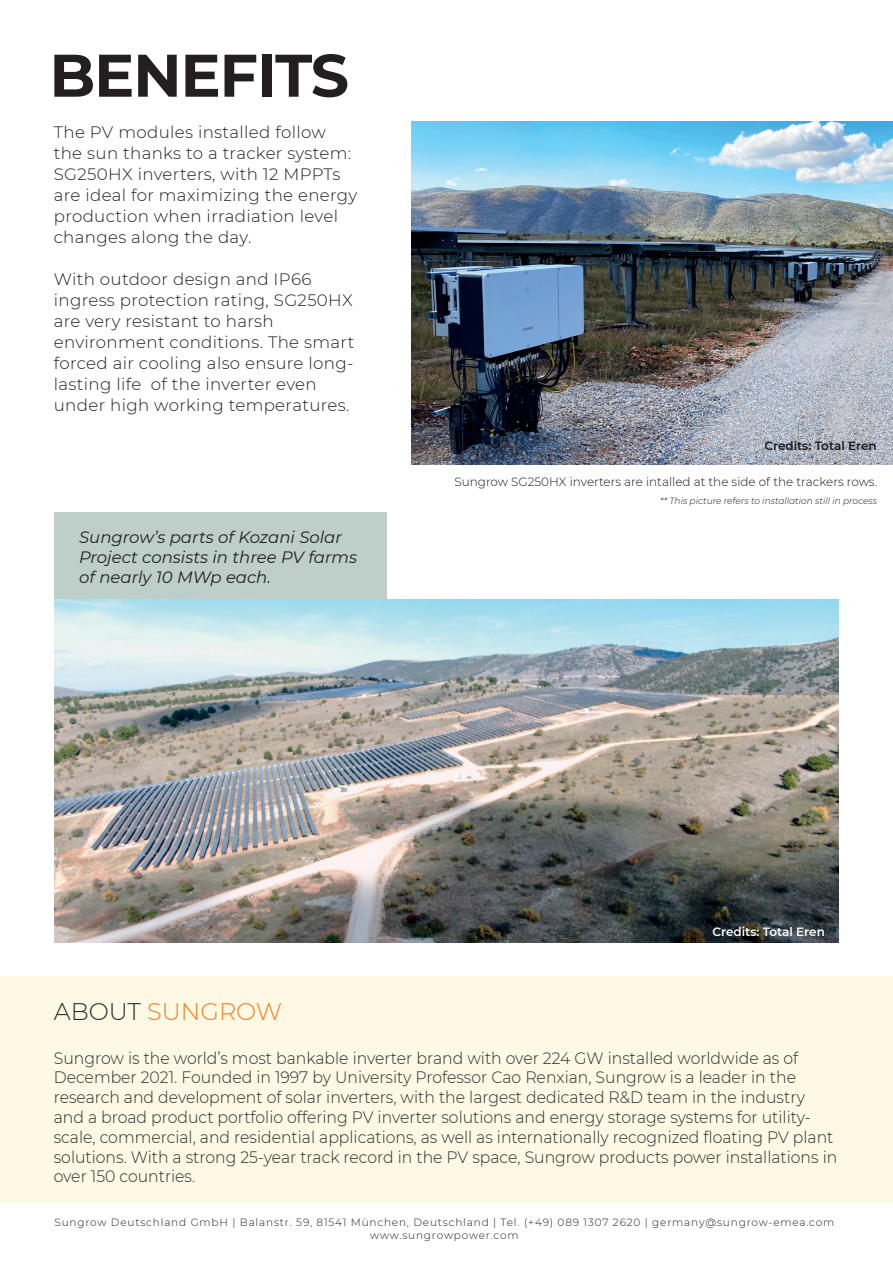
<style>
.page{position:relative;width:893px;height:1263px;background:#fff}
.page>*{position:absolute;margin:0;border:0;box-sizing:border-box;transform-origin:0 0}
.t1{font:700 60px "Montserrat";letter-spacing:-.02em;color:#231f20}
.t2{font:300 24px "Montserrat";color:#f47f23}
.t3{font:300 16.5px/19.8px "Montserrat";color:#292c2f;scale:.95 1}
.t4{font:300 16.5px/21px "Montserrat";letter-spacing:.02em;color:#231f20}
.t5{font:italic 16.5px/19.8px "Montserrat";color:#231f20}
.t6{font:300 12px "Montserrat";color:#15181c}
.t7{font:600 12px "Montserrat";color:#15181c}
.t8{font:600 12px "Montserrat";color:#fff}
.t9{font:300 10.5px/13.5px "Montserrat";letter-spacing:.08em;color:#231f20;text-align:center}
.t10{font:italic 300 9px "Montserrat";color:#15181c}
.s1{color:#292d2f}
</style>
<div class="page">
<div style="left:54px;top:512px;width:333px;height:162px;background:#becfca"></div>
<img style="left:54px;top:600px;width:785px;height:343px">
<div style="left:0;top:977px;width:893px;height:226px;background:#fef9e5"></div>
<img style="left:411px;top:122px;width:482px;height:343px">
<h1 class="t1" style="left:49px;top:32px;width:301px">BENEFITS</h1>
<p class="t4" style="left:54px;top:121px;width:305px">The PV modules installed follow the sun thanks to a tracker system:<br>SG250HX inverters, with 12 MPPTs are ideal for maximizing the energy production when irradiation level changes along the day.</p>
<p class="t4" style="left:54px;top:268px;width:302px">With outdoor design and IP66 ingress protection rating, SG250HX are very resistant to harsh environment conditions. The smart forced air cooling also ensure long&shy;lasting life of the inverter even under high working temperatures.</p>
<p class="t5" style="left:79px;top:527px;width:280px">Sungrow’s parts of Kozani Solar<br>Project consists in three PV farms of nearly 10 MWp each.</p>
<p class="t7" style="left:764px;top:437px;width:114px">Credits: Total Eren</p>
<p class="t6" style="left:454px;top:474px;width:424px">Sungrow SG250HX inverters are intalled at the side of the trackers rows.</p>
<p class="t10" style="left:660px;top:495px;width:218px">** This picture refers to installation still in process</p>
<h2 class="t2" style="left:54px;top:995px;width:230px"><span class="s1">ABOUT</span> SUNGROW</h2>
<p class="t8" style="left:712px;top:923px;width:114px">Credits: Total Eren</p>
<p class="t3" style="left:54px;top:1047px;width:826px">Sungrow is the world’s most bankable inverter brand with over 224 GW installed worldwide as of December 2021. Founded in 1997 by University Professor Cao Renxian, Sungrow is a leader in the research and development of solar inverters, with the largest dedicated R&amp;D team in the industry and a broad product portfolio offering PV inverter solutions and energy storage systems for utility&shy;scale, commercial, and residential applications, as well as internationally recognized floating PV plant solutions. With a strong 25-year track record in the PV space, Sungrow products power installations in over 150 countries.</p>
<p class="t9" style="left:54px;top:1215px;width:781px">Sungrow Deutschland GmbH | Balanstr. 59, 81541 München, Deutschland | Tel. (+49) 089 1307 2620 | germany@sungrow-emea.com www.sungrowpower.com</p>
</div>
